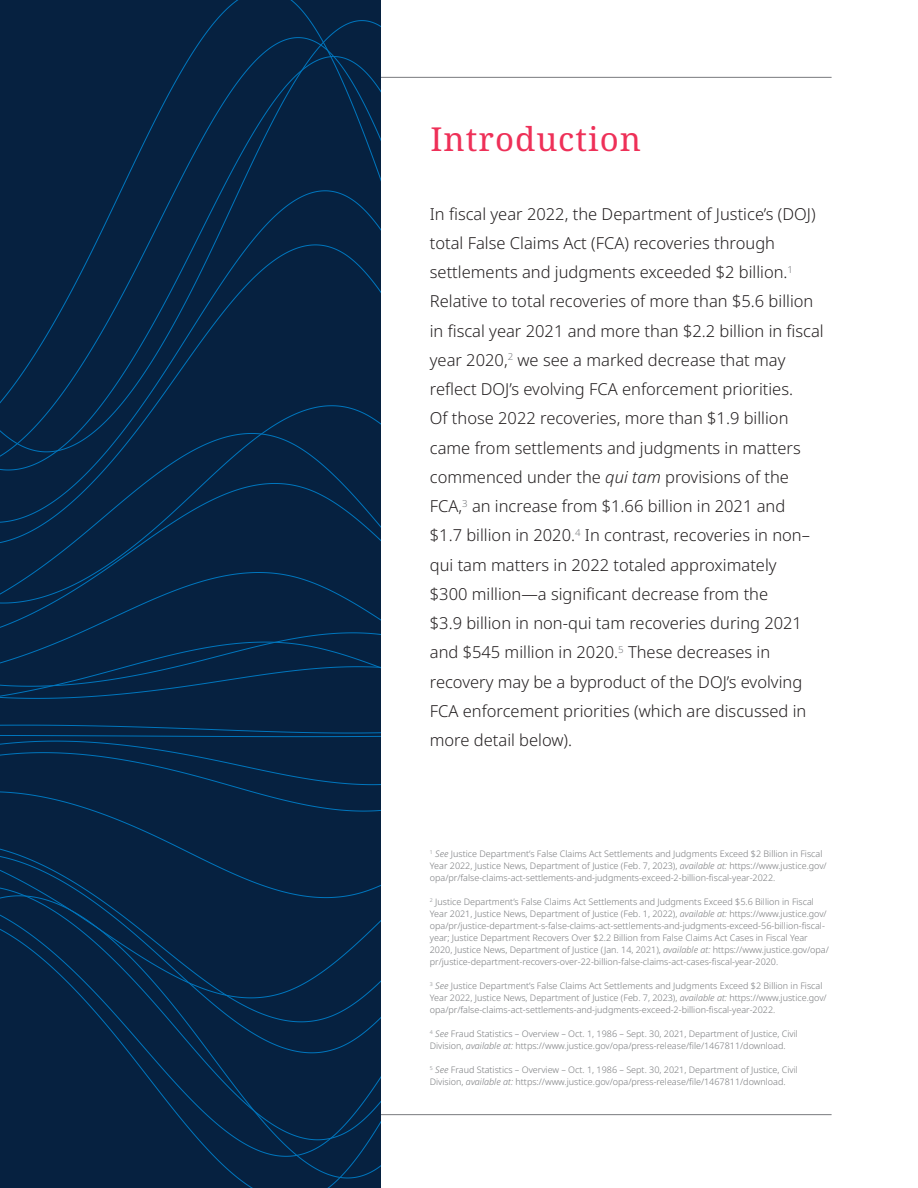
<style>
.page{position:relative;width:918px;height:1188px;background:#fff}
.page>*{position:absolute;margin:0;border:0;box-sizing:border-box;transform-origin:0 0}
.t1{font:33px "Noto Serif";letter-spacing:.03em;color:#ee3058}
.t2{font:300 16.5px/29.2px "Noto Sans";color:#231f20}
.t3{font:300 9px/12px "Noto Sans";color:#787a7d}
.s1{font-style:italic}
</style>
<div class="page">
<hr style="left:86px;top:1114px;width:746px;height:1px;background:#787a7d">
<hr style="left:86px;top:77px;width:746px;height:1px;background:#787a7d">
<div style="left:0;top:1157px;width:380px;height:31px;background:#062140"></div>
<div style="left:0;top:998px;width:380px;height:159px;background:#062140"></div>
<div style="left:0;top:0;width:380px;height:433px;background:#062140"></div>
<div style="left:0;top:433px;width:380px;height:308px;background:#062140"></div>
<div style="left:0;top:741px;width:380px;height:257px;background:#062140"></div>
<h1 class="t1" style="left:431px;top:117px;width:212px">Introduction</h1>
<p class="t2" style="left:430px;top:199px;width:395px">In fiscal year 2022, the Department of Justice’s (DOJ) total False Claims Act (FCA) recoveries through settlements and judgments exceeded $2 billion.<sup>1<br></sup>Relative to total recoveries of more than $5.6 billion in fiscal year 2021 and more than $2.2 billion in fiscal year 2020,<sup>2</sup> we see a marked decrease that may reflect DOJ’s evolving FCA enforcement priorities.<br>Of those 2022 recoveries, more than $1.9 billion came from settlements and judgments in matters commenced under the <span class="s1">qui tam</span> provisions of the FCA,<sup>3</sup> an increase from $1.66 billion in 2021 and<br>$1.7 billion in 2020.<sup>4</sup> In contrast, recoveries in non– qui tam matters in 2022 totaled approximately<br>$300 million—a significant decrease from the<br>$3.9 billion in non-qui tam recoveries during 2021 and $545 million in 2020.<sup>5</sup> These decreases in recovery may be a byproduct of the DOJ’s evolving FCA enforcement priorities (which are discussed in more detail below).</p>
<p class="t3" style="left:430px;top:848px;width:398px"><sup>1</sup> <span class="s1">See</span> Justice Department’s False Claims Act Settlements and Judgments Exceed $2 Billion in Fiscal<br>Year 2022, Justice News, Department of Justice (Feb. 7, 2023), <span class="s1">available at:</span> https://www.justice.gov/ opa/pr/false-claims-act-settlements-and-judgments-exceed-2-billion-fiscal-year-2022.</p>
<p class="t3" style="left:430px;top:896px;width:401px"><sup>2</sup> Justice Department’s False Claims Act Settlements and Judgments Exceed $5.6 Billion in Fiscal Year 2021, Justice News, Department of Justice (Feb. 1, 2022), <span class="s1">available at:</span> https://www.justice.gov/ opa/pr/justice-department-s-false-claims-act-settlements-and-judgments-exceed-56-billion-fiscal&shy;year; Justice Department Recovers Over $2.2 Billion from False Claims Act Cases in Fiscal Year 2020, Justice News, Department of Justice (Jan. 14, 2021), <span class="s1">available at:</span> https://www.justice.gov/opa/ pr/justice-department-recovers-over-22-billion-false-claims-act-cases-fiscal-year-2020.</p>
<p class="t3" style="left:430px;top:980px;width:398px"><sup>3</sup> <span class="s1">See</span> Justice Department’s False Claims Act Settlements and Judgments Exceed $2 Billion in Fiscal<br>Year 2022, Justice News, Department of Justice (Feb. 7, 2023), <span class="s1">available at:</span> https://www.justice.gov/ opa/pr/false-claims-act-settlements-and-judgments-exceed-2-billion-fiscal-year-2022.</p>
<p class="t3" style="left:430px;top:1028px;width:370px"><sup>4</sup> <span class="s1">See</span> Fraud Statistics – Overview – Oct. 1, 1986 – Sept. 30, 2021, Department of Justice, Civil<br>Division, <span class="s1">available at:</span> https://www.justice.gov/opa/press-release/file/1467811/download.</p>
<p class="t3" style="left:430px;top:1064px;width:370px"><sup>5</sup> <span class="s1">See</span> Fraud Statistics – Overview – Oct. 1, 1986 – Sept. 30, 2021, Department of Justice, Civil<br>Division, <span class="s1">available at:</span> https://www.justice.gov/opa/press-release/file/1467811/download.</p>
</div>
